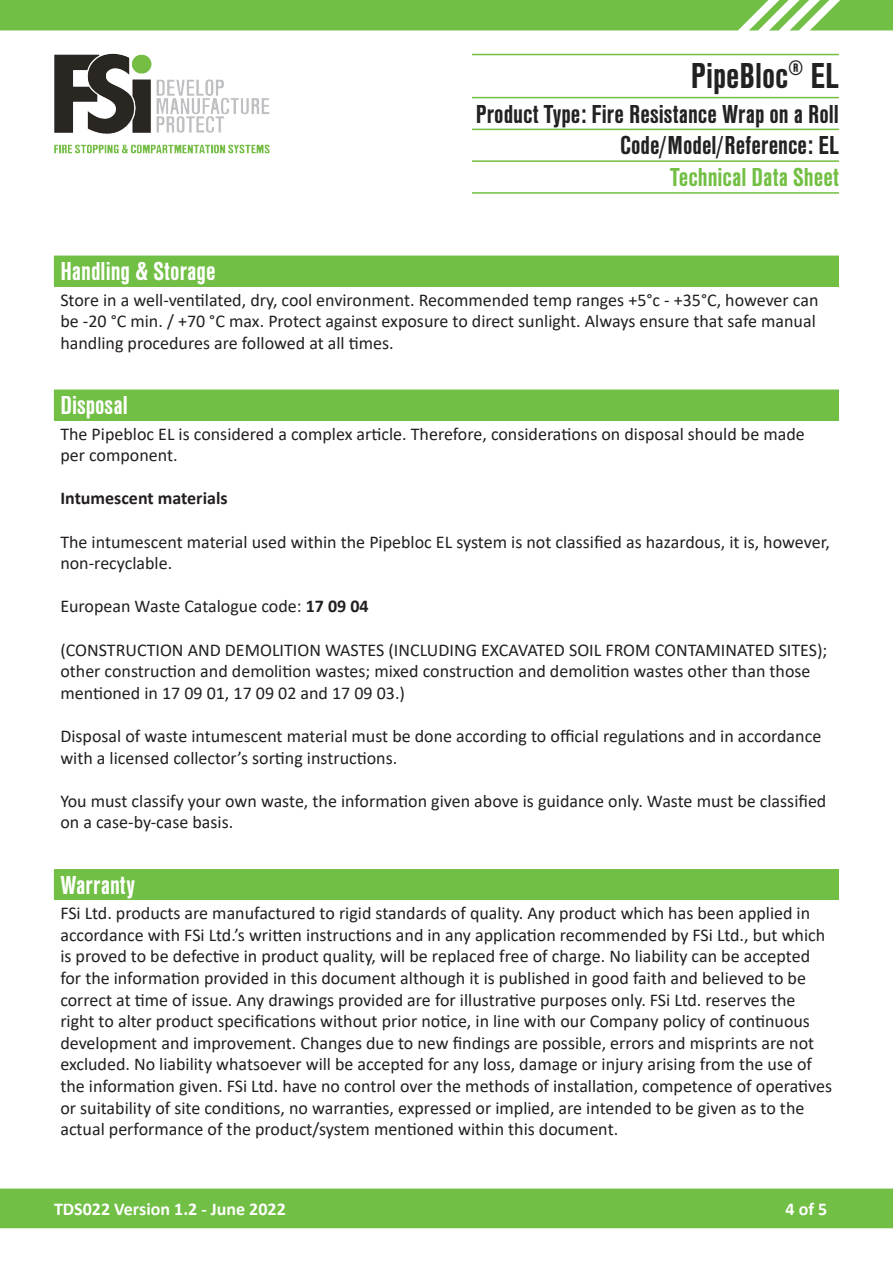
<style>
.page{position:relative;width:893px;height:1263px;background:#fff}
.page>*{position:absolute;margin:0;border:0;box-sizing:border-box;transform-origin:0 0}
.t1{font:700 37.5px "Nimbus San Con";color:#232222}
.t2{font:700 27px "Nimbus San Con";color:#232222}
.t3{font:700 27px "Nimbus San Con";color:#fff}
.t4{font:700 27px "Nimbus San Con";color:#72bf43}
.t5{font:18px/21.6px "Calibri";color:#231f20}
.t6{font:700 18px "Calibri";color:#fff}
.t7{font:700 18px "Calibri";color:#231f20}
.s1{font-weight:700}
</style>
<div class="page">
<div style="left:0;top:1188px;width:893px;height:40px;background:#71bf44"></div>
<hr style="left:472px;top:129px;width:367px;height:1px;background:#72bf43">
<hr style="left:472px;top:97px;width:367px;height:1px;background:#72bf43">
<hr style="left:472px;top:54px;width:367px;height:1px;background:#72bf43">
<img style="left:54px;top:53px;width:216px;height:101px">
<hr style="left:472px;top:160px;width:367px;height:2px;background:#72bf43">
<hr style="left:472px;top:192px;width:367px;height:2px;background:#72bf43">
<svg style="left:0;top:0;width:893px;height:31px;background:#7ac350"></svg>
<div style="left:54px;top:870px;width:784px;height:30px;background:#71bf44"></div>
<hr style="left:54px;top:869px;width:785px;height:1px;background:#71bf44">
<hr style="left:838px;top:870px;width:1px;height:30px;background:#71bf44">
<div style="left:54px;top:256px;width:784px;height:30px;background:#71bf44"></div>
<hr style="left:838px;top:256px;width:1px;height:30px;background:#71bf44">
<div style="left:54px;top:390px;width:784px;height:30px;background:#71bf44"></div>
<hr style="left:838px;top:390px;width:1px;height:30px;background:#71bf44">
<h1 class="t1" style="left:691px;top:55px;width:150px">PipeBloc<sup>®</sup> EL</h1>
<h2 class="t2" style="left:476px;top:99px;width:365px">Product Type: Fire Resistance Wrap on a Roll</h2>
<h2 class="t2" style="left:620px;top:131px;width:220px">Code/Model/Reference: EL</h2>
<h2 class="t4" style="left:670px;top:162px;width:170px">Technical Data Sheet</h2>
<h2 class="t3" style="left:60px;top:256px;width:157px">Handling &amp; Storage</h2>
<p class="t5" style="left:60px;top:288px;width:760px">Store in a well-ventilated, dry, cool environment. Recommended temp ranges +5°c - +35°C, however can be -20 °C min. / +70 °C max. Protect against exposure to direct sunlight. Always ensure that safe manual handling procedures are followed at all times.</p>
<h2 class="t3" style="left:60px;top:390px;width:69px">Disposal</h2>
<p class="t5" style="left:60px;top:422px;width:746px">The Pipebloc EL is considered a complex article. Therefore, considerations on disposal should be made per component.</p>
<p class="t7" style="left:60px;top:486px;width:169px">Intumescent materials</p>
<p class="t5" style="left:60px;top:530px;width:771px">The intumescent material used within the Pipebloc EL system is not classified as hazardous, it is, however, non-recyclable.</p>
<p class="t5" style="left:60px;top:595px;width:310px">European Waste Catalogue code: <span class="s1">17 09 04</span></p>
<p class="t5" style="left:60px;top:638px;width:769px">(CONSTRUCTION AND DEMOLITION WASTES (INCLUDING EXCAVATED SOIL FROM CONTAMINATED SITES); other construction and demolition wastes; mixed construction and demolition wastes other than those mentioned in 17 09 01, 17 09 02 and 17 09 03.)</p>
<p class="t5" style="left:60px;top:725px;width:762px">Disposal of waste intumescent material must be done according to official regulations and in accordance with a licensed collector’s sorting instructions.</p>
<p class="t5" style="left:60px;top:789px;width:767px">You must classify your own waste, the information given above is guidance only. Waste must be classified on a case-by-case basis.</p>
<h2 class="t3" style="left:60px;top:870px;width:76px">Warranty</h2>
<p class="t5" style="left:60px;top:902px;width:773px">FSi Ltd. products are manufactured to rigid standards of quality. Any product which has been applied in accordance with FSi Ltd.’s written instructions and in any application recommended by FSi Ltd., but which is proved to be defective in product quality, will be replaced free of charge. No liability can be accepted for the information provided in this document although it is published in good faith and believed to be correct at time of issue. Any drawings provided are for illustrative purposes only. FSi Ltd. reserves the right to alter product specifications without prior notice, in line with our Company policy of continuous development and improvement. Changes due to new findings are possible, errors and misprints are not excluded. No liability whatsoever will be accepted for any loss, damage or injury arising from the use of the information given. FSi Ltd. have no control over the methods of installation, competence of operatives or suitability of site conditions, no warranties, expressed or implied, are intended to be given as to the actual performance of the product/system mentioned within this document.</p>
<p class="t6" style="left:54px;top:1196px;width:233px">TDS022 Version 1.2 - June 2022</p>
<p class="t6" style="left:786px;top:1196px;width:43px">4 of 5</p>
</div>
